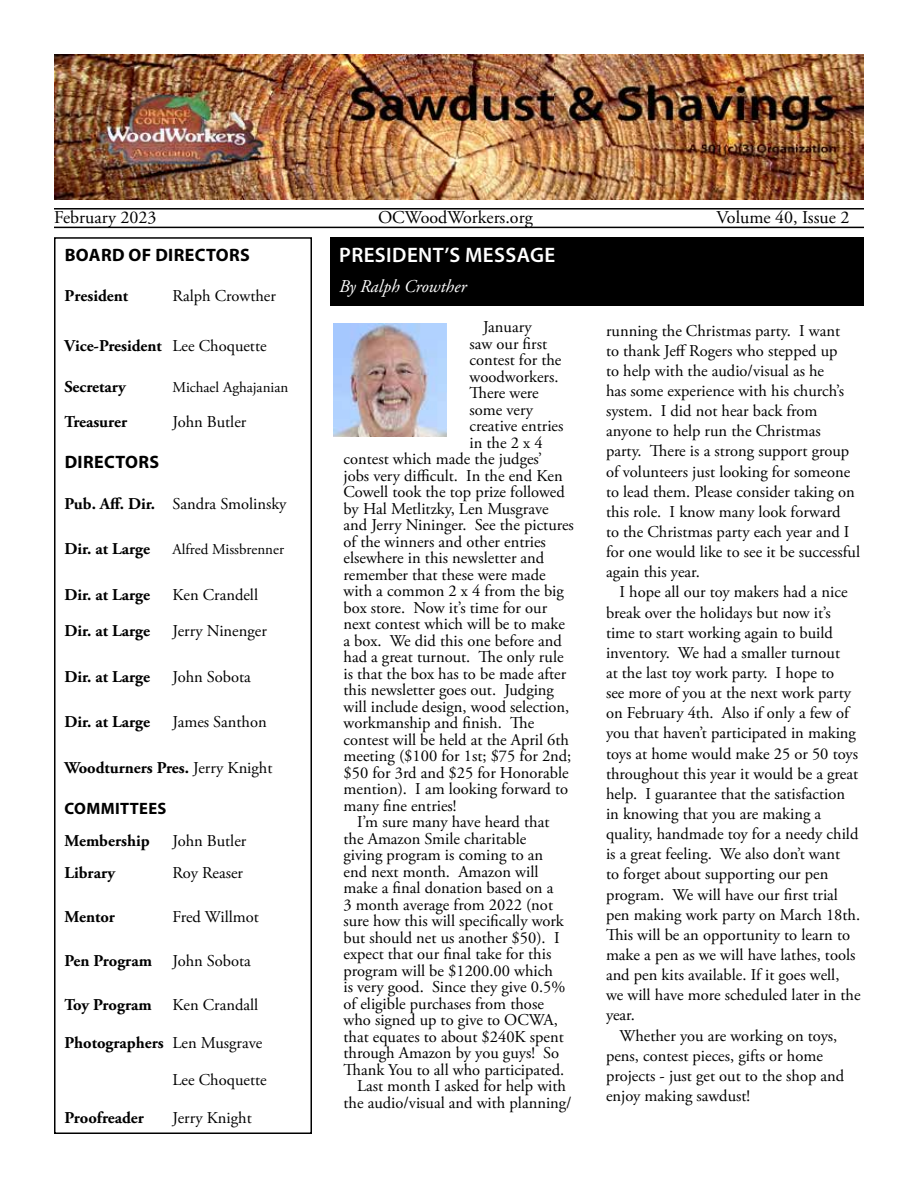
<style>
.page{position:relative;width:918px;height:1188px;background:#fff}
.page>*{position:absolute;margin:0;border:0;box-sizing:border-box;transform-origin:0 0}
.t1{font:600 21px "Myriad Pro";letter-spacing:.02em;color:#fff}
.t2{font:18px "Adobe Garamond Pro";color:#000}
.t3{font:700 18px "Myriad Pro";letter-spacing:.02em;color:#000}
.t4{font:italic 18px "Adobe Garamond Pro";color:#fff}
.t5{font:16.5px/20.1px "Adobe Garamond Pro";color:#000}
.t6{font:700 16.5px "Adobe Garamond Pro";color:#000}
.t7{font:700 16.5px "Myriad Pro";letter-spacing:.02em;color:#000}
.t8{font:15px "Adobe Garamond Pro";color:#000}
.s1{font-weight:400}
.s2{font-weight:700}
</style>
<div class="page">
<hr style="left:54px;top:208px;width:810px;height:2px;background:#000">
<hr style="left:54px;top:227px;width:810px;height:1px;background:#000">
<img style="left:54px;top:54px;width:810px;height:146px">
<div style="left:54px;top:237px;width:258px;height:897px;border:2px solid #000"></div>
<div style="left:330px;top:237px;width:534px;height:68px;background:#000"></div>
<img style="left:333px;top:323px;width:113px;height:113px">
<p class="t2" style="left:54px;top:206px;width:104px">February 2023</p>
<p class="t2" style="left:378px;top:206px;width:156px">OCWoodWorkers.org</p>
<p class="t2" style="left:717px;top:206px;width:134px">Volume 40, Issue 2</p>
<p class="t3" style="left:65px;top:243px;width:187px">BOARD OF DIRECTORS</p>
<p class="t6" style="left:64px;top:286px;width:65px">President</p>
<p class="t5" style="left:172px;top:286px;width:105px">Ralph Crowther</p>
<p class="t6" style="left:64px;top:336px;width:204px">Vice-President <span class="s1">Lee Choquette</span></p>
<p class="t6" style="left:64px;top:377px;width:63px">Secretary</p>
<p class="t8" style="left:172px;top:378px;width:117px">Michael Aghajanian</p>
<p class="t6" style="left:64px;top:412px;width:64px">Treasurer</p>
<p class="t5" style="left:172px;top:412px;width:75px">John Butler</p>
<p class="t3" style="left:65px;top:450px;width:96px">DIRECTORS</p>
<p class="t5" style="left:64px;top:494px;width:224px"><span class="s2">Pub. Aff. Dir.</span> Sandra Smolinsky</p>
<p class="t6" style="left:64px;top:539px;width:87px">Dir. at Large</p>
<p class="t8" style="left:172px;top:540px;width:113px">Alfred Missbrenner</p>
<p class="t6" style="left:64px;top:585px;width:87px">Dir. at Large</p>
<p class="t5" style="left:172px;top:585px;width:87px">Ken Crandell</p>
<p class="t6" style="left:64px;top:621px;width:87px">Dir. at Large</p>
<p class="t5" style="left:172px;top:621px;width:96px">Jerry Ninenger</p>
<p class="t6" style="left:64px;top:667px;width:87px">Dir. at Large</p>
<p class="t5" style="left:172px;top:667px;width:80px">John Sobota</p>
<p class="t6" style="left:64px;top:712px;width:87px">Dir. at Large</p>
<p class="t5" style="left:172px;top:712px;width:96px">James Santhon</p>
<p class="t6" style="left:64px;top:758px;width:209px">Woodturners Pres. <span class="s1">Jerry Knight</span></p>
<p class="t7" style="left:65px;top:797px;width:103px">COMMITTEES</p>
<p class="t6" style="left:64px;top:831px;width:87px">Membership</p>
<p class="t5" style="left:172px;top:831px;width:75px">John Butler</p>
<p class="t6" style="left:64px;top:863px;width:52px">Library</p>
<p class="t5" style="left:172px;top:863px;width:72px">Roy Reaser</p>
<p class="t6" style="left:64px;top:907px;width:52px">Mentor</p>
<p class="t5" style="left:172px;top:907px;width:88px">Fred Willmot</p>
<p class="t6" style="left:64px;top:951px;width:188px">Pen Program <span class="s1">John Sobota</span></p>
<p class="t6" style="left:64px;top:995px;width:89px">Toy Program</p>
<p class="t5" style="left:172px;top:995px;width:87px">Ken Crandall</p>
<p class="t6" style="left:64px;top:1033px;width:199px">Photographers <span class="s1">Len Musgrave</span></p>
<p class="t5" style="left:173px;top:1071px;width:96px">Lee Choquette</p>
<p class="t6" style="left:64px;top:1109px;width:81px">Proofreader</p>
<p class="t5" style="left:172px;top:1109px;width:81px">Jerry Knight</p>
<p class="t1" style="left:339px;top:242px;width:218px">PRESIDENT’S MESSAGE</p>
<p class="t4" style="left:339px;top:275px;width:129px">By Ralph Crowther</p>
<p class="t5" style="left:483px;top:318px;width:50px">January</p>
<p class="t5" style="left:470px;top:334px;width:79px">saw our first</p>
<p class="t5" style="left:470px;top:351px;width:93px">contest for the</p>
<p class="t5" style="left:470px;top:367px;width:91px">woodworkers.</p>
<p class="t5" style="left:470px;top:384px;width:71px">There were</p>
<p class="t5" style="left:470px;top:400px;width:65px">some very</p>
<p class="t5" style="left:470px;top:417px;width:95px">creative entries</p>
<p class="t5" style="left:470px;top:433px;width:75px">in the 2 x 4</p>
<p class="t5" style="left:344px;top:450px;width:200px">contest which made the judges’</p>
<p class="t5" style="left:344px;top:466px;width:221px">jobs very difficult. In the end Ken</p>
<p class="t5" style="left:344px;top:483px;width:223px">Cowell took the top prize followed</p>
<p class="t5" style="left:344px;top:499px;width:207px">by Hal Metlitzky, Len Musgrave</p>
<p class="t5" style="left:344px;top:516px;width:232px">and Jerry Nininger. See the pictures</p>
<p class="t5" style="left:344px;top:532px;width:204px">of the winners and other entries</p>
<p class="t5" style="left:344px;top:549px;width:202px">elsewhere in this newsletter and</p>
<p class="t5" style="left:344px;top:565px;width:204px">remember that these were made</p>
<p class="t5" style="left:344px;top:582px;width:222px">with a common 2 x 4 from the big</p>
<p class="t5" style="left:344px;top:598px;width:205px">box store. Now it’s time for our</p>
<p class="t5" style="left:344px;top:615px;width:223px">next contest which will be to make</p>
<p class="t5" style="left:344px;top:631px;width:220px">a box. We did this one before and</p>
<p class="t5" style="left:344px;top:648px;width:222px">had a great turnout. The only rule</p>
<p class="t5" style="left:344px;top:664px;width:224px">is that the box has to be made after</p>
<p class="t5" style="left:344px;top:681px;width:212px">this newsletter goes out. Judging</p>
<p class="t5" style="left:344px;top:697px;width:227px">will include design, wood selection,</p>
<p class="t5" style="left:344px;top:714px;width:192px">workmanship and finish. The</p>
<p class="t5" style="left:344px;top:730px;width:227px">contest will be held at the April 6th</p>
<p class="t5" style="left:344px;top:747px;width:229px">meeting ($100 for 1st; $75 for 2nd;</p>
<p class="t5" style="left:344px;top:763px;width:227px">$50 for 3rd and $25 for Honorable</p>
<p class="t5" style="left:344px;top:780px;width:226px">mention). I am looking forward to</p>
<p class="t5" style="left:344px;top:796px;width:115px">many fine entries!</p>
<p class="t5" style="left:357px;top:813px;width:194px">I’m sure many have heard that</p>
<p class="t5" style="left:344px;top:829px;width:184px">the Amazon Smile charitable</p>
<p class="t5" style="left:344px;top:846px;width:201px">giving program is coming to an</p>
<p class="t5" style="left:344px;top:862px;width:196px">end next month. Amazon will</p>
<p class="t5" style="left:344px;top:879px;width:211px">make a final donation based on a</p>
<p class="t5" style="left:344px;top:895px;width:211px">3 month average from 2022 (not</p>
<p class="t5" style="left:344px;top:912px;width:222px">sure how this will specifically work</p>
<p class="t5" style="left:344px;top:928px;width:218px">but should net us another $50). I</p>
<p class="t5" style="left:344px;top:945px;width:209px">expect that our final take for this</p>
<p class="t5" style="left:344px;top:961px;width:211px">program will be $1200.00 which</p>
<p class="t5" style="left:344px;top:978px;width:223px">is very good. Since they give 0.5%</p>
<p class="t5" style="left:344px;top:994px;width:202px">of eligible purchases from those</p>
<p class="t5" style="left:344px;top:1011px;width:216px">who signed up to give to OCWA,</p>
<p class="t5" style="left:344px;top:1027px;width:222px">that equates to about $240K spent</p>
<p class="t5" style="left:344px;top:1044px;width:217px">through Amazon by you guys! So</p>
<p class="t5" style="left:344px;top:1060px;width:222px">Thank You to all who participated.</p>
<p class="t5" style="left:357px;top:1077px;width:211px">Last month I asked for help with</p>
<p class="t5" style="left:344px;top:1093px;width:230px">the audio/visual and with planning/</p>
<p class="t5" style="left:606px;top:321px;width:256px">running the Christmas party. I want<br>to thank Jeff Rogers who stepped up<br>to help with the audio/visual as he<br>has some experience with his church’s system. I did not hear back from anyone to help run the Christmas party. There is a strong support group of volunteers just looking for someone to lead them. Please consider taking on this role. I know many look forward<br>to the Christmas party each year and I for one would like to see it be successful again this year.</p>
<p class="t5" style="left:606px;top:583px;width:256px;text-indent:13px">I hope all our toy makers had a nice break over the holidays but now it’s time to start working again to build inventory. We had a smaller turnout<br>at the last toy work party. I hope to<br>see more of you at the next work party on February 4th. Also if only a few of you that haven’t participated in making toys at home would make 25 or 50 toys throughout this year it would be a great help. I guarantee that the satisfaction in knowing that you are making a quality, handmade toy for a needy child is a great feeling. We also don’t want<br>to forget about supporting our pen program. We will have our first trial pen making work party on March 18th.<br>This will be an opportunity to learn to make a pen as we will have lathes, tools and pen kits available. If it goes well, we will have more scheduled later in the year.</p>
<p class="t5" style="left:606px;top:1026px;width:240px;text-indent:13px">Whether you are working on toys, pens, contest pieces, gifts or home projects - just get out to the shop and enjoy making sawdust!</p>
</div>
